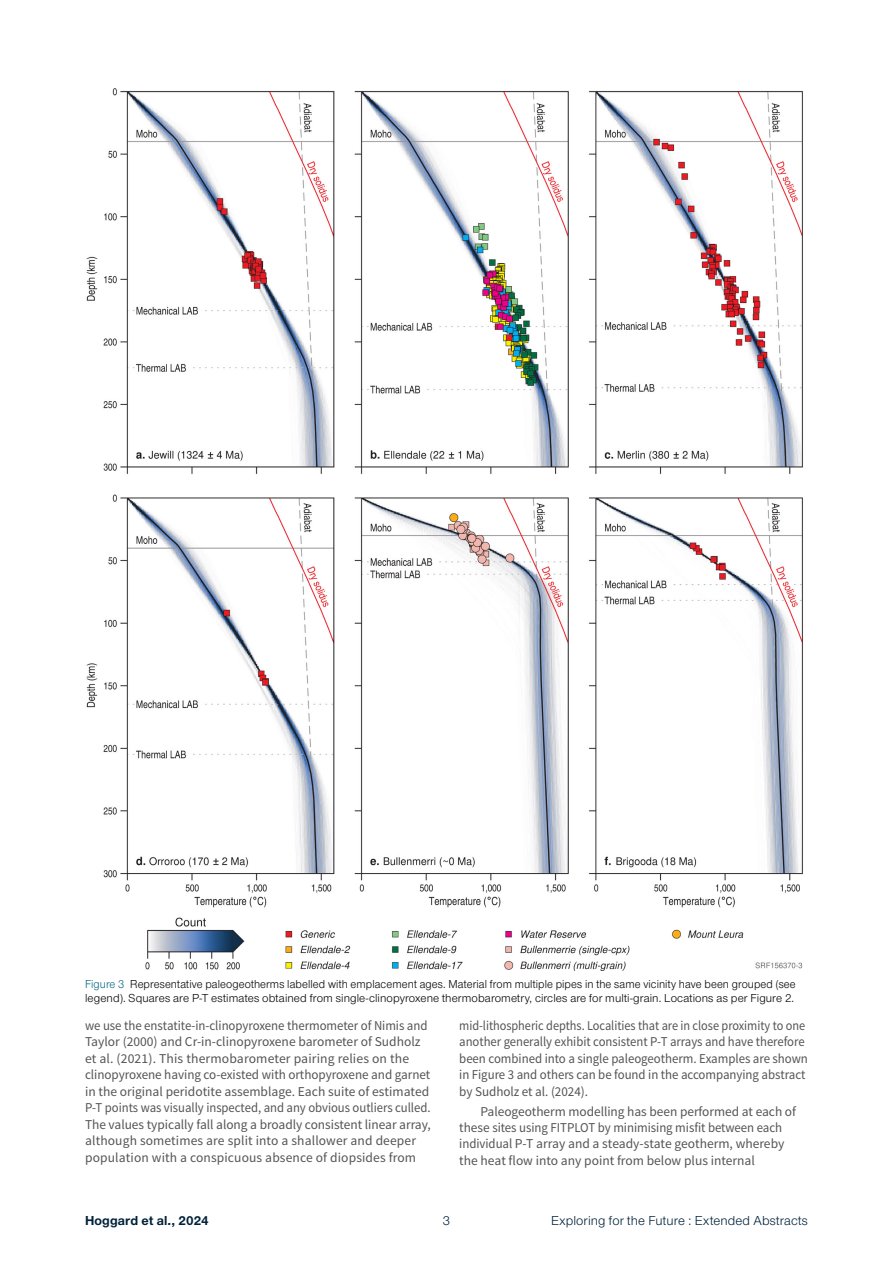
<style>
.page{position:relative;width:893px;height:1263px;background:#fff}
.page>*{position:absolute;margin:0;border:0;box-sizing:border-box;transform-origin:0 0}
.t1{font:13.5px/16.5px "Source Sans Pro";letter-spacing:-.005em;color:#535454;scale:.95 1}
.t2{font:13.5px/16.5px "Source Sans Pro";letter-spacing:-.005em;color:#535454;scale:.91 1}
.t3{font:13.5px/16.2px "Source Sans Pro";letter-spacing:-.005em;color:#535454}
.t4{font:13.5px "Nimbus San Nov";letter-spacing:.01em;color:#002139}
.t5{font:700 13.5px "Nimbus San Nov";letter-spacing:.01em;color:#002139}
.t6{font:12px/14.4px "Nimbus San Nov";letter-spacing:.01em;color:#000;scale:.95 1}
.s1{color:#006782}
</style>
<div class="page">
<img style="left:86px;top:88px;width:717px;height:882px">
<p class="t6" style="left:85px;top:977px;width:750px"><span class="s1">Figure 3</span> Representative paleogeotherms labelled with emplacement ages. Material from multiple pipes in the same vicinity have been grouped (see legend). Squares are P-T estimates obtained from single-clinopyroxene thermobarometry, circles are for multi-grain. Locations as per Figure 2.</p>
<p class="t1" style="left:85px;top:1017px;width:365px">we use the enstatite-in-clinopyroxene thermometer of Nimis and Taylor (2000) and Cr-in-clinopyroxene barometer of Sudholz et al. (2021). This thermobarometer pairing relies on the clinopyroxene having co-existed with orthopyroxene and garnet in the original peridotite assemblage. Each suite of estimated P-T points was visually inspected, and any obvious outliers culled.<br>The values typically fall along a broadly consistent linear array, although sometimes are split into a shallower and deeper population with a conspicuous absence of diopsides from</p>
<p class="t2" style="left:459px;top:1017px;width:385px">mid-lithospheric depths. Localities that are in close proximity to one another generally exhibit consistent P-T arrays and have therefore been combined into a single paleogeotherm. Examples are shown in Figure 3 and others can be found in the accompanying abstract by Sudholz et al. (2024).</p>
<p class="t3" style="left:459px;top:1104px;width:338px;text-indent:21px">Paleogeotherm modelling has been performed at each of these sites using FITPLOT by minimising misfit between each individual P-T array and a steady-state geotherm, whereby the heat flow into any point from below plus internal</p>
<p class="t5" style="left:85px;top:1212px;width:125px">Hoggard et al., 2024</p>
<p class="t4" style="left:443px;top:1213px;width:9px">3</p>
<p class="t4" style="left:551px;top:1213px;width:258px">Exploring for the Future : Extended Abstracts</p>
</div>
